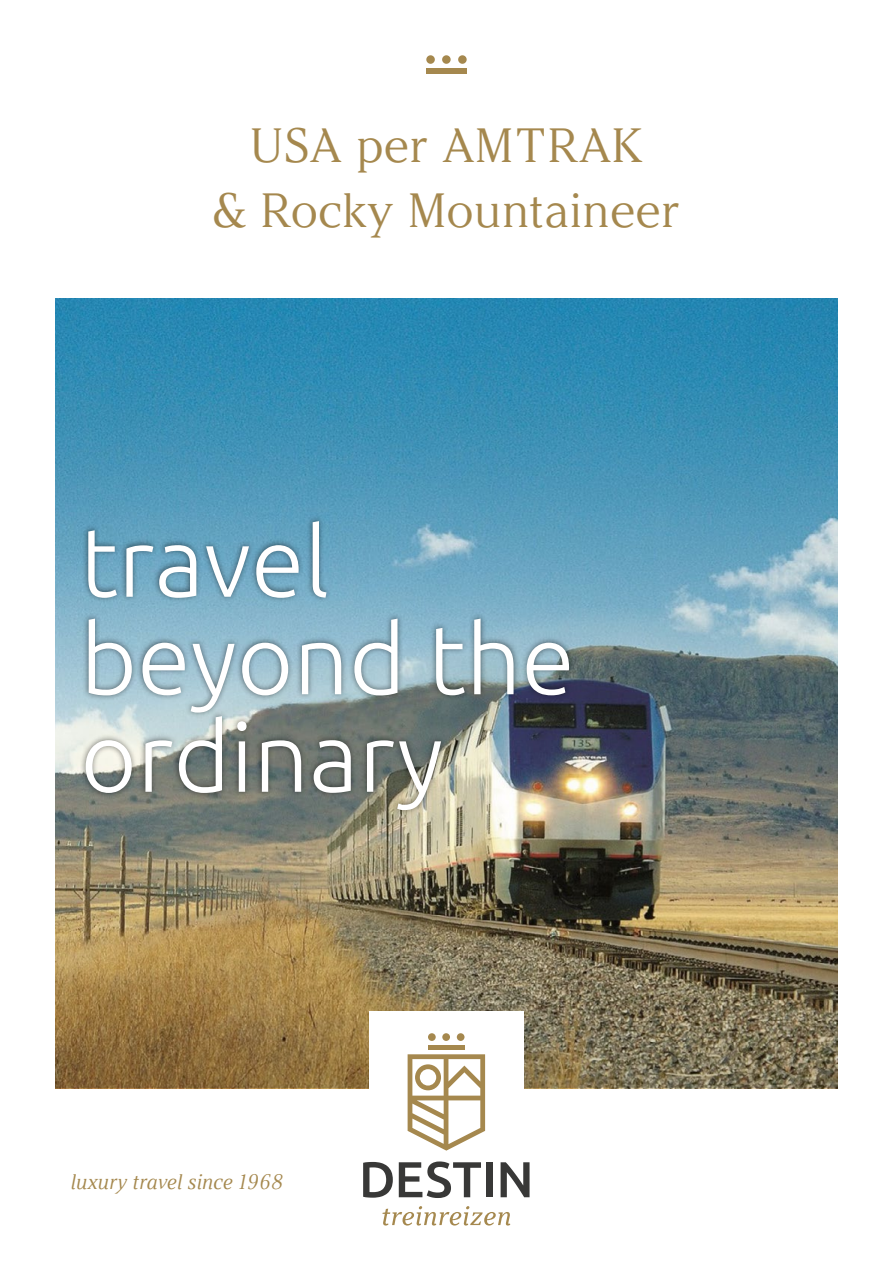
<style>
.page{position:relative;width:893px;height:1263px;background:#fff}
.page>*{position:absolute;margin:0;border:0;box-sizing:border-box;transform-origin:0 0}
.t1{font:300 97.5px/97.5px "Ubuntu";color:#fff}
.t2{font:48px/64.5px "Argesta Display";color:#a5884e;text-align:center}
.t3{font:italic 21px "Argesta Display";color:#a5884e}
</style>
<div class="page">
<img style="left:56px;top:298px;width:781px;height:555px">
<img style="left:56px;top:853px;width:782px;height:235px">
<div style="left:80px;top:515px;width:496px;height:300px;background:#000;opacity:.51"></div>
<div style="left:426px;top:55px;width:9px;height:9px;background:#a5884e;border-radius:50%"></div>
<div style="left:442px;top:55px;width:9px;height:9px;background:#a5884e;border-radius:50%"></div>
<div style="left:458px;top:55px;width:9px;height:9px;background:#a5884e;border-radius:50%"></div>
<div style="left:426px;top:68px;width:40px;height:5px;background:#a5884e"></div>
<div style="left:369px;top:1011px;width:155px;height:230px;background:#fff"></div>
<svg style="left:363px;top:1162px;width:30px;height:36px"></svg>
<svg style="left:399px;top:1161px;width:82px;height:37px"></svg>
<div style="left:486px;top:1162px;width:6px;height:35px;background:#383837"></div>
<svg style="left:501px;top:1162px;width:29px;height:35px"></svg>
<div style="left:428px;top:1033px;width:8px;height:8px;background:#a5884e;border-radius:50%"></div>
<div style="left:442px;top:1033px;width:8px;height:8px;background:#a5884e;border-radius:50%"></div>
<div style="left:457px;top:1033px;width:7px;height:8px;background:#a5884e;border-radius:50%"></div>
<hr style="left:428px;top:1045px;width:36px;height:4px;background:#a5884e">
<svg style="left:408px;top:1054px;width:77px;height:96px"></svg>
<svg style="left:382px;top:1206px;width:128px;height:19px"></svg>
<p class="t2" style="left:213px;top:113px;width:469px">USA per AMTRAK<br>&amp; Rocky Mountaineer</p>
<h1 class="t1" style="left:80px;top:511px;width:496px">travel beyond the ordinary</h1>
<p class="t3" style="left:70px;top:1169px;width:214px">luxury travel since 1968</p>
</div>
